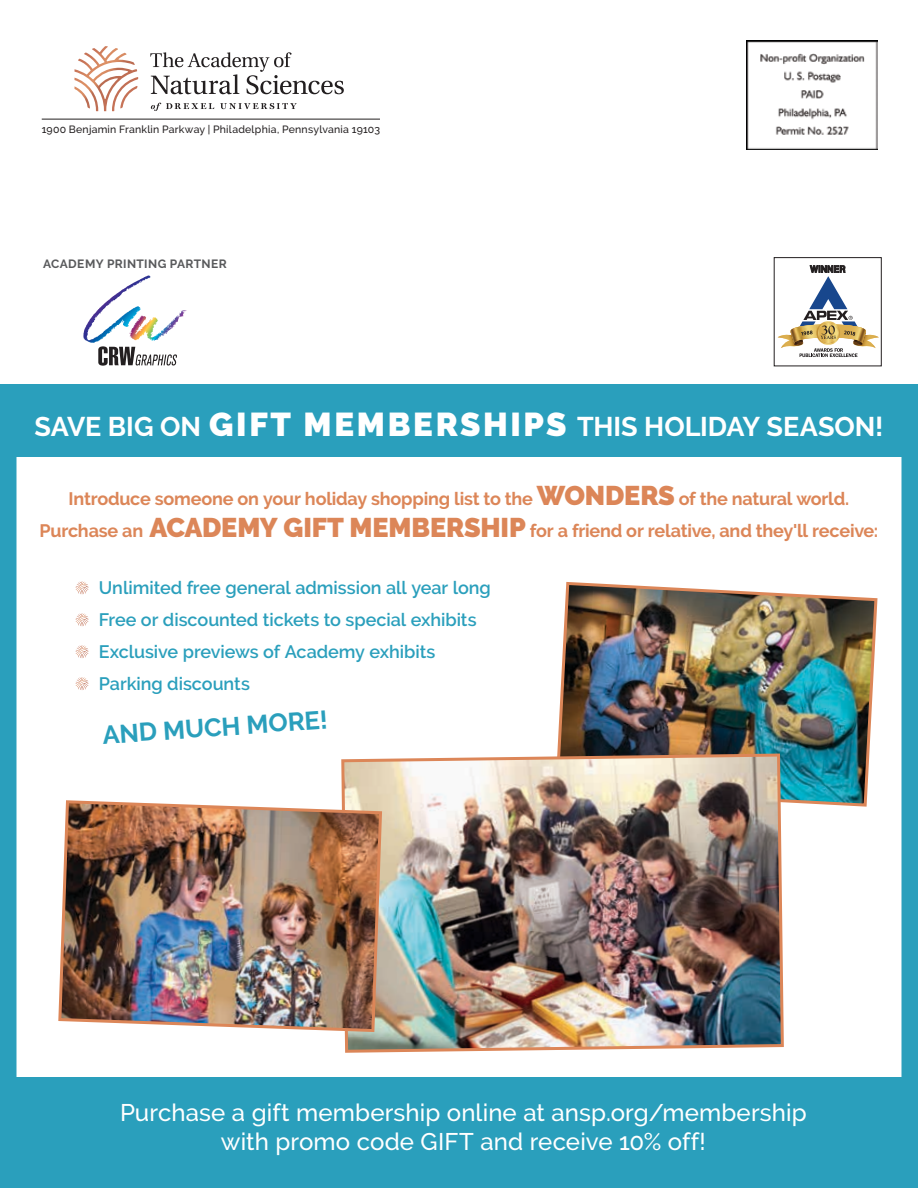
<style>
.page{position:relative;width:918px;height:1188px;background:#fff}
.page>*{position:absolute;margin:0;border:0;box-sizing:border-box;transform-origin:0 0}
.t1{font:700 27px "Raleway";color:#fff}
.t2{font:700 25.5px "Raleway";color:#2a9fbc}
.t3{font:500 24px/28.8px "Raleway";letter-spacing:.005em;color:#fff;text-align:center}
.t4{font:700 18px/32.4px "Raleway";letter-spacing:-.01em;color:#dc8658;text-align:center}
.t5{font:600 18px/32px "Raleway";letter-spacing:-.005em;color:#2a9fbc}
.t6{font:700 12px "Raleway";letter-spacing:.03em;color:#58595b}
.t7{font:500 10.5px "Raleway";letter-spacing:.02em;color:#231f20}
.s1{font-weight:900;font-size:33px}
.s2{font-weight:900;font-size:27px}
</style>
<div class="page">
<img style="left:0;top:457px;width:918px;height:620px">
<div style="left:0;top:1077px;width:918px;height:111px;background:#2a9fbc"></div>
<img style="left:747px;top:40px;width:131px;height:109px">
<hr style="left:42px;top:119px;width:338px;height:1px;background:#231f20">
<svg style="left:98px;top:346px;width:79px;height:20px"></svg>
<svg style="left:110px;top:275px;width:39px;height:24px"></svg>
<svg style="left:173px;top:310px;width:10px;height:10px"></svg>
<svg style="left:75px;top:46px;width:63px;height:65px"></svg>
<svg style="left:151px;top:103px;width:63px;height:8px"></svg>
<svg style="left:220px;top:103px;width:77px;height:6px"></svg>
<svg style="left:150px;top:52px;width:194px;height:42px"></svg>
<img style="left:778px;top:334px;width:11px;height:14px">
<img style="left:867px;top:334px;width:12px;height:14px">
<div style="left:774px;top:257px;width:108px;height:109px;border:1px solid #231f20"></div>
<svg style="left:789px;top:265px;width:78px;height:92px"></svg>
<svg style="left:76px;top:581px;width:12px;height:13px"></svg>
<svg style="left:76px;top:613px;width:12px;height:13px"></svg>
<svg style="left:76px;top:645px;width:12px;height:13px"></svg>
<svg style="left:76px;top:677px;width:12px;height:13px"></svg>
<div style="left:0;top:384px;width:918px;height:73px;background:#2a9fbc"></div>
<img style="left:57px;top:799px;width:327px;height:235px">
<p class="t7" style="left:42px;top:123px;width:340px">1900 Benjamin Franklin Parkway | Philadelphia, Pennsylvania 19103</p>
<p class="t6" style="left:43px;top:257px;width:185px">ACADEMY PRINTING PARTNER</p>
<h1 class="t1" style="left:35px;top:411px;width:850px">SAVE BIG ON <span class="s1">GIFT MEMBERSHIPS</span> THIS HOLIDAY SEASON!</h1>
<p class="t4" style="left:40px;top:482px;width:840px">Introduce someone on your holiday shopping list to the <span class="s2">WONDERS</span> of the natural world.<br>Purchase an <span class="s2">ACADEMY GIFT MEMBERSHIP</span> for a friend or relative, and they'll receive:</p>
<p class="t5" style="left:99px;top:572px;width:394px">Unlimited free general admission all year long Free or discounted tickets to special exhibits Exclusive previews of Academy exhibits Parking discounts</p>
<h2 class="t2" style="left:102px;top:720px;width:227px;rotate:-4deg">AND MUCH MORE!</h2>
<h3 class="t3" style="left:120px;top:1098px;width:688px">Purchase a gift membership online at ansp.org/membership with promo code GIFT and receive 10% off!</h3>
</div>
